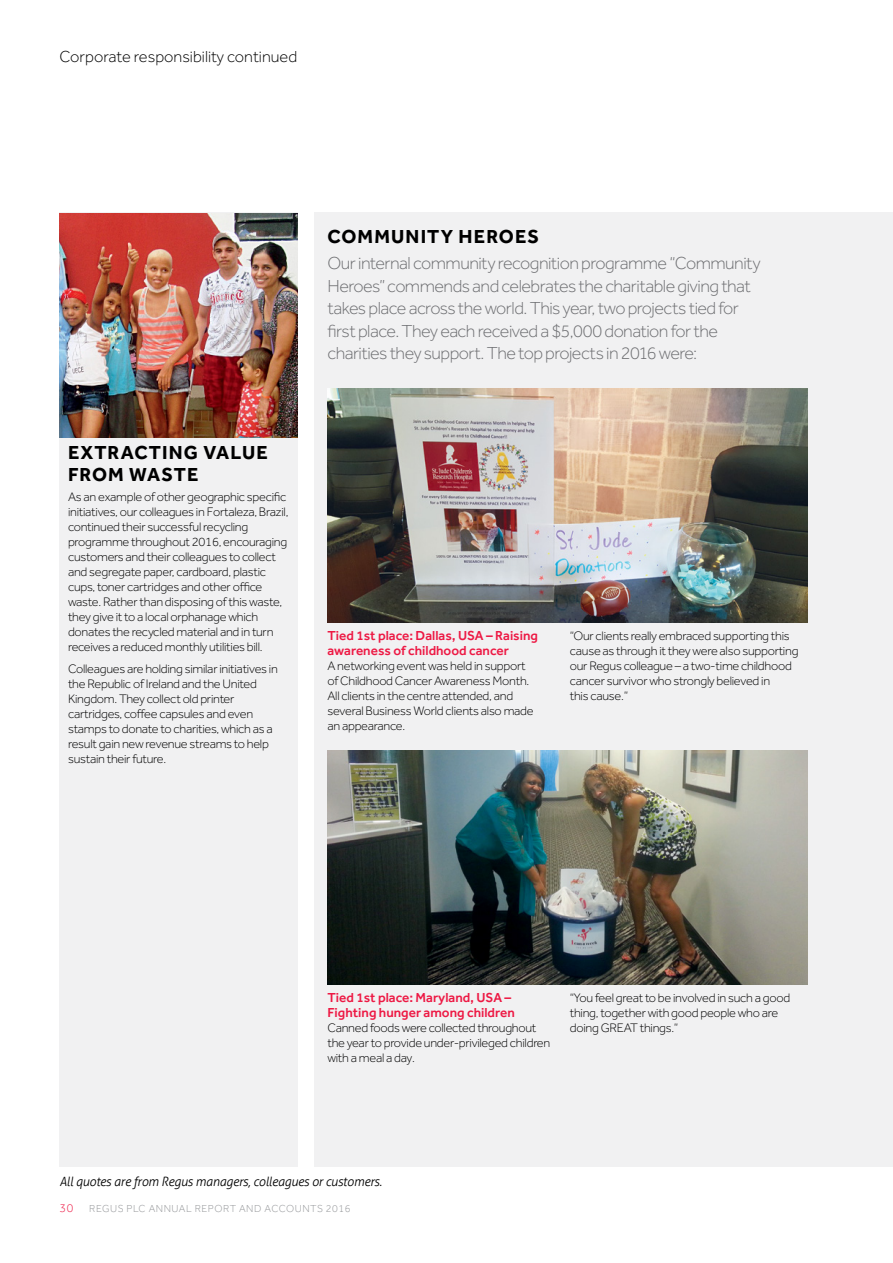
<style>
.page{position:relative;width:893px;height:1263px;background:#fff}
.page>*{position:absolute;margin:0;border:0;box-sizing:border-box;transform-origin:0 0}
.Heading-0-Left-NoSpa{font:700 19.5px/22.5px "Effra";letter-spacing:.055em;color:#000}
.Introduction{font:300 18px/22.5px "Effra";letter-spacing:-.03em;color:#6d6e71}
.Running-Headers{font:300 16.5px "Effra";color:#000}
.Heading-2{font:500 13.5px/15px "Effra";color:#ed1944}
.Bodytext{font:300 12.75px/15px "Effra";letter-spacing:-.02em;color:#000}
.Bodytext-2{font:italic 300 12.75px "Aller";letter-spacing:-.02em;color:#000}
.t1{font:300 12px "Effra";color:#ed1944}
.t2{font:300 10.5px "Effra";letter-spacing:.05em;color:#939598}
</style>
<div class="page">
<div style="left:315px;top:213px;width:578px;height:954px;background:#f1f1f2"></div>
<div style="left:60px;top:213px;width:238px;height:954px;background:#f1f1f2"></div>
<img style="left:327px;top:389px;width:481px;height:234px">
<img style="left:327px;top:750px;width:481px;height:234px">
<img style="left:60px;top:213px;width:238px;height:224px">
<p class="Running-Headers" style="left:60px;top:48px;width:239px">Corporate responsibility continued</p>
<p class="Heading-0-Left-NoSpa" style="left:68px;top:441px;width:201px">EXTRACTING VALUE<br>FROM WASTE</p>
<p class="Bodytext" style="left:68px;top:489px;width:222px">As an example of other geographic specific initiatives, our colleagues in Fortaleza, Brazil, continued their successful recycling programme throughout 2016, encouraging customers and their colleagues to collect and segregate paper, cardboard, plastic cups, toner cartridges and other office waste. Rather than disposing of this waste, they give it to a local orphanage which donates the recycled material and in turn receives a reduced monthly utilities bill.</p>
<p class="Bodytext" style="left:68px;top:661px;width:211px">Colleagues are holding similar initiatives in the Republic of Ireland and the United Kingdom. They collect old printer cartridges, coffee capsules and even stamps to donate to charities, which as a result gain new revenue streams to help sustain their future.</p>
<p class="Heading-0-Left-NoSpa" style="left:327px;top:224px;width:213px">COMMUNITY HEROES</p>
<p class="Introduction" style="left:327px;top:252px;width:435px">Our internal community recognition programme “Community Heroes” commends and celebrates the charitable giving that takes place across the world. This year, two projects tied for first place. They each received a $5,000 donation for the charities they support. The top projects in 2016 were:</p>
<h4 class="Heading-2" style="left:327px;top:628px;width:212px">Tied 1st place: Dallas, USA – Raising awareness of childhood cancer</h4>
<p class="Bodytext" style="left:327px;top:659px;width:208px">A networking event was held in support of Childhood Cancer Awareness Month.<br>All clients in the centre attended, and several Business World clients also made an appearance.</p>
<p class="Bodytext" style="left:570px;top:628px;width:230px">“Our clients really embraced supporting this cause as through it they were also supporting our Regus colleague – a two-time childhood cancer survivor who strongly believed in<br>this cause.”</p>
<h4 class="Heading-2" style="left:327px;top:990px;width:189px">Tied 1st place: Maryland, USA –<br>Fighting hunger among children</h4>
<p class="Bodytext" style="left:327px;top:1020px;width:224px">Canned foods were collected throughout the year to provide under-privileged children with a meal a day.</p>
<p class="Bodytext" style="left:570px;top:990px;width:222px">“You feel great to be involved in such a good thing, together with good people who are doing GREAT things.”</p>
<p class="Bodytext-2" style="left:60px;top:1173px;width:324px">All quotes are from Regus managers, colleagues or customers.</p>
<p class="t1" style="left:60px;top:1201px;width:15px">30</p>
<p class="t2" style="left:89px;top:1202px;width:263px">REGUS PLC ANNUAL REPORT AND ACCOUNTS 2016</p>
</div>
